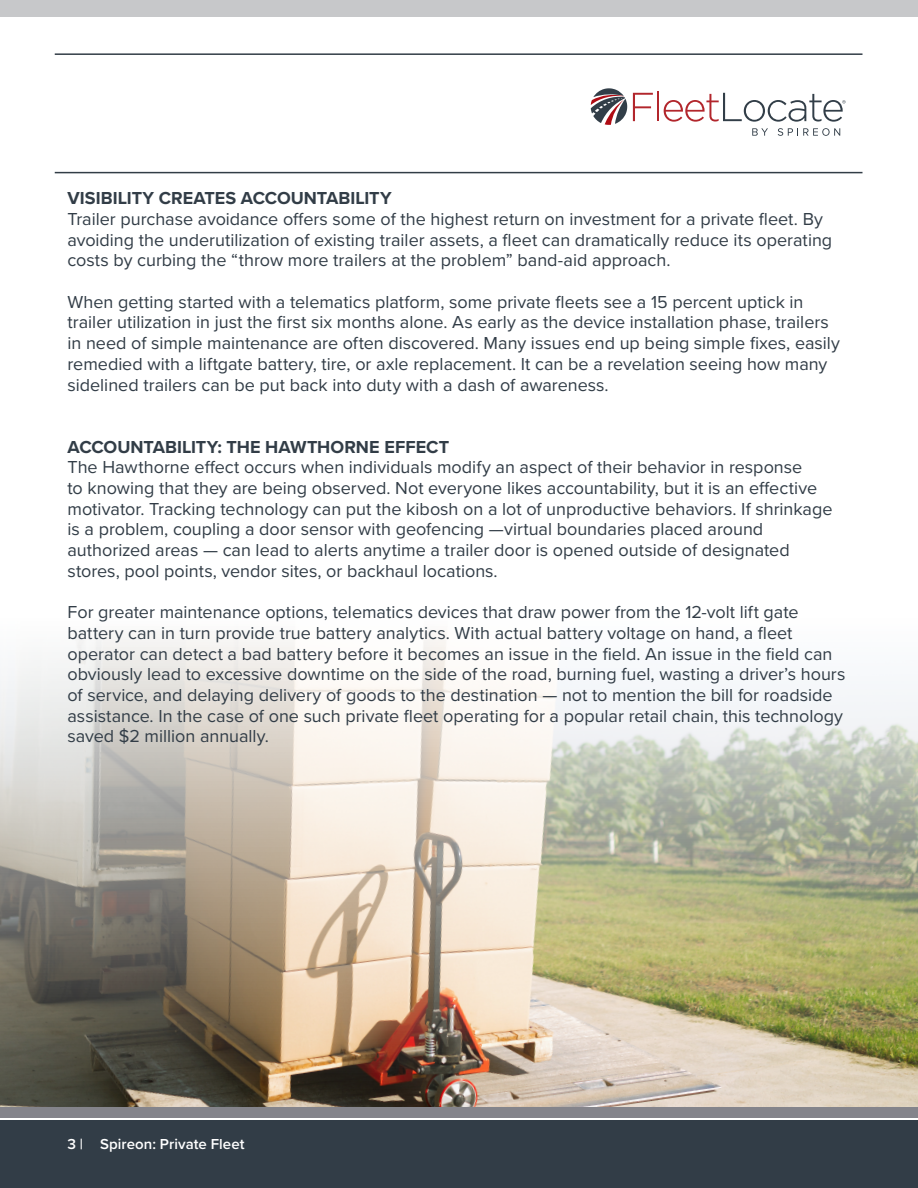
<style>
.page{position:relative;width:918px;height:1188px;background:#fff}
.page>*{position:absolute;margin:0;border:0;box-sizing:border-box;transform-origin:0 0}
.t1{font:18px/20.7px "Proxima Nova";color:#323d47}
.t2{font:700 18px "Proxima Nova";letter-spacing:.005em;color:#323d47}
.t3{font:600 15px "Proxima Nova";letter-spacing:.005em;color:#fff}
</style>
<div class="page">
<div style="left:0;top:1120px;width:918px;height:68px;background:#323d47"></div>
<div style="left:0;top:1107px;width:918px;height:10px;background:#84848b"></div>
<div style="left:0;top:0;width:918px;height:17px;background:#c7c8ca"></div>
<hr style="left:55px;top:53px;width:807px;height:2px;background:#323d47">
<hr style="left:55px;top:172px;width:807px;height:1px;background:#323d47">
<svg style="left:633px;top:93px;width:20px;height:28px"></svg>
<hr style="left:657px;top:92px;width:2px;height:29px;background:#b2262c">
<svg style="left:664px;top:93px;width:182px;height:29px"></svg>
<svg style="left:752px;top:128px;width:16px;height:8px"></svg>
<svg style="left:778px;top:128px;width:62px;height:8px"></svg>
<svg style="left:591px;top:88px;width:36px;height:37px"></svg>
<img style="left:0;top:637px;width:918px;height:470px">
<p class="t2" style="left:68px;top:185px;width:326px">VISIBILITY CREATES ACCOUNTABILITY</p>
<p class="t1" style="left:68px;top:208px;width:766px">Trailer purchase avoidance offers some of the highest return on investment for a private fleet. By avoiding the underutilization of existing trailer assets, a fleet can dramatically reduce its operating costs by curbing the “throw more trailers at the problem” band-aid approach.</p>
<p class="t1" style="left:68px;top:291px;width:774px">When getting started with a telematics platform, some private fleets see a 15 percent uptick in trailer utilization in just the first six months alone. As early as the device installation phase, trailers in need of simple maintenance are often discovered. Many issues end up being simple fixes, easily remedied with a liftgate battery, tire, or axle replacement. It can be a revelation seeing how many sidelined trailers can be put back into duty with a dash of awareness.</p>
<p class="t2" style="left:68px;top:433px;width:383px">ACCOUNTABILITY: THE HAWTHORNE EFFECT</p>
<p class="t1" style="left:68px;top:456px;width:766px">The Hawthorne effect occurs when individuals modify an aspect of their behavior in response<br>to knowing that they are being observed. Not everyone likes accountability, but it is an effective motivator. Tracking technology can put the kibosh on a lot of unproductive behaviors. If shrinkage is a problem, coupling a door sensor with geofencing —virtual boundaries placed around authorized areas — can lead to alerts anytime a trailer door is opened outside of designated stores, pool points, vendor sites, or backhaul locations.</p>
<p class="t1" style="left:68px;top:601px;width:779px">For greater maintenance options, telematics devices that draw power from the 12-volt lift gate battery can in turn provide true battery analytics. With actual battery voltage on hand, a fleet operator can detect a bad battery before it becomes an issue in the field. An issue in the field can obviously lead to excessive downtime on the side of the road, burning fuel, wasting a driver’s hours of service, and delaying delivery of goods to the destination — not to mention the bill for roadside assistance. In the case of one such private fleet operating for a popular retail chain, this technology saved $2 million annually.</p>
<p class="t3" style="left:68px;top:1133px;width:179px">3 | Spireon: Private Fleet</p>
</div>
